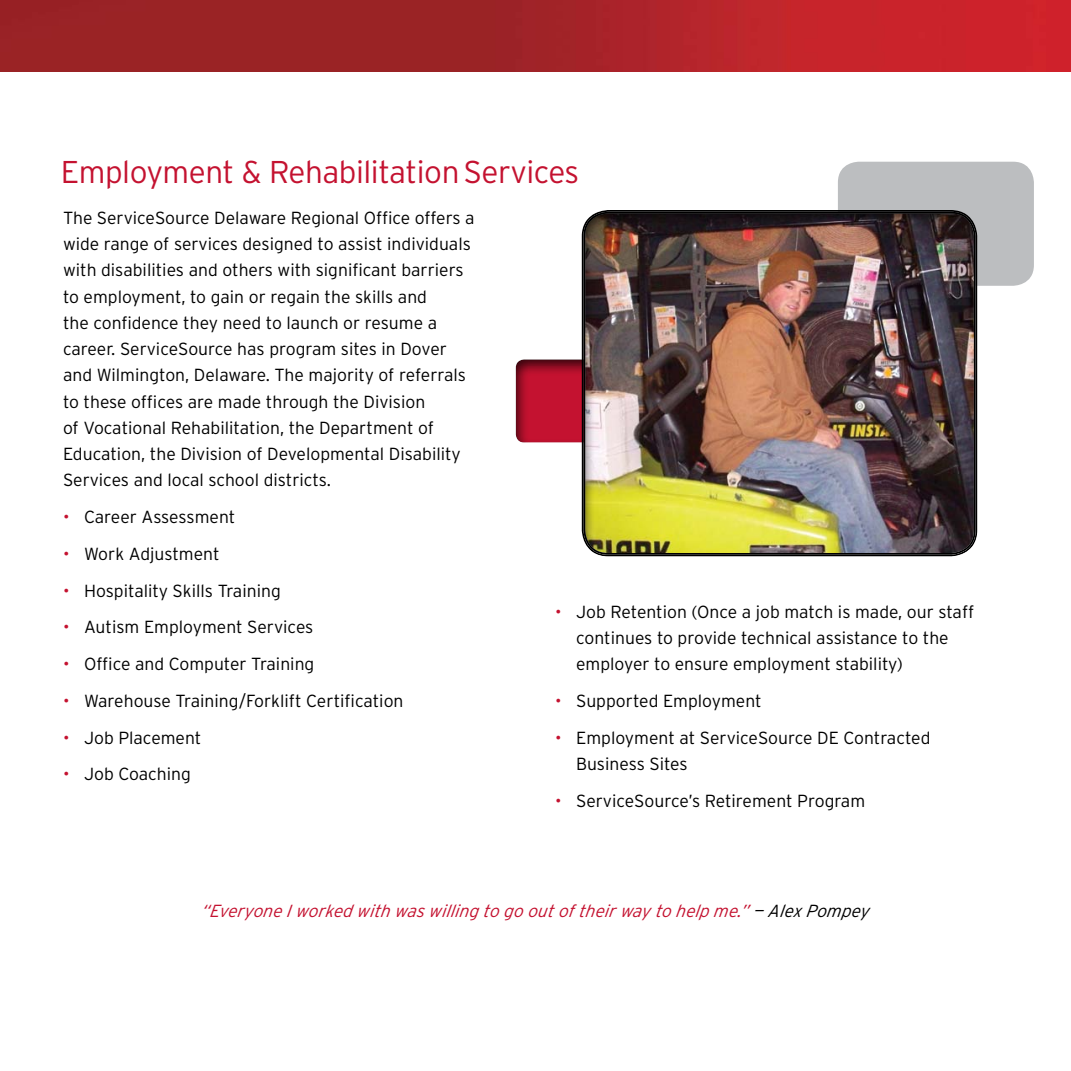
<style>
.page{position:relative;width:1071px;height:1071px;background:#fff}
.page>*{position:absolute;margin:0;border:0;box-sizing:border-box;transform-origin:0 0}
.t1{font:300 31.5px "Interstate";letter-spacing:-.015em;color:#c41230}
.t2{font:300 17.5px/26.2px "Interstate";color:#000}
.t3{font:italic 300 17.5px "Interstate";color:#c41230}
.s1{color:#c41230}
.s2{color:#000}
</style>
<div class="page">
<img style="left:0;top:0;width:1071px;height:72px">
<div style="left:838px;top:162px;width:196px;height:124px;background:#bcbec0;border-radius:21px"></div>
<div style="left:502px;top:356px;width:134px;height:88px;background:#000;opacity:.75"></div>
<div style="left:566px;top:207px;width:427px;height:350px;background:#000;opacity:.75"></div>
<h1 class="t1" style="left:61px;top:152px;width:520px">Employment &amp; RehabilitationServices</h1>
<p class="t2" style="left:63px;top:205px;width:413px">The ServiceSource Delaware Regional Office offers a wide range of services designed to assist individuals with disabilities and others with significant barriers to employment, to gain or regain the skills and<br>the confidence they need to launch or resume a career. ServiceSource has program sites in Dover and Wilmington, Delaware. The majority of referrals to these offices are made through the Division<br>of Vocational Rehabilitation, the Department of Education, the Division of Developmental Disability Services and local school districts.</p>
<p class="t2" style="left:63px;top:504px;width:174px"><span class="s1">•</span> Career Assessment</p>
<p class="t2" style="left:63px;top:541px;width:158px"><span class="s1">•</span> Work Adjustment</p>
<p class="t2" style="left:63px;top:577px;width:219px"><span class="s1">•</span> Hospitality Skills Training</p>
<p class="t2" style="left:63px;top:614px;width:252px"><span class="s1">•</span> Autism Employment Services</p>
<p class="t2" style="left:63px;top:651px;width:253px"><span class="s1">•</span> Office and Computer Training</p>
<p class="t2" style="left:63px;top:688px;width:342px"><span class="s1">•</span> Warehouse Training/Forklift Certification</p>
<p class="t2" style="left:63px;top:724px;width:140px"><span class="s1">•</span> Job Placement</p>
<p class="t2" style="left:63px;top:761px;width:129px"><span class="s1">•</span> Job Coaching</p>
<p class="t2" style="left:576px;top:598px;width:400px;text-indent:-21px"><span class="s1">•</span> Job Retention (Once a job match is made, our staff continues to provide technical assistance to the employer to ensure employment stability)</p>
<p class="t2" style="left:555px;top:688px;width:208px"><span class="s1">•</span> Supported Employment</p>
<p class="t2" style="left:576px;top:724px;width:356px;text-indent:-21px"><span class="s1">•</span> Employment at ServiceSource DE Contracted<br>Business Sites</p>
<p class="t2" style="left:555px;top:787px;width:312px"><span class="s1">•</span> ServiceSource’s Retirement Program</p>
<p class="t3" style="left:202px;top:900px;width:673px">“Everyone Iworked with was willing to go outoftheir way to help me.” <span class="s2">— Alex Pomp ey</span></p>
</div>
